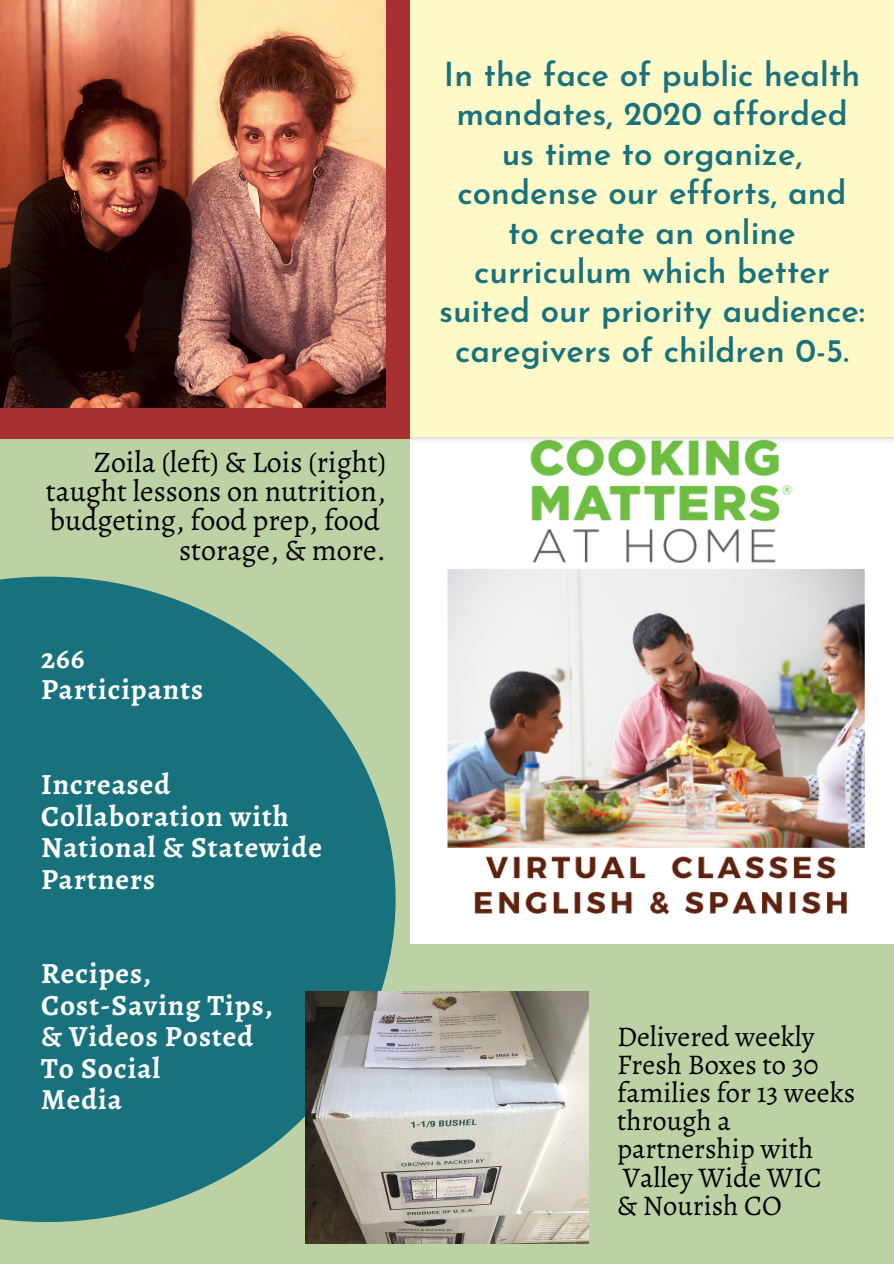
<style>
.page{position:relative;width:894px;height:1264px;background:#fff}
.page>*{position:absolute;margin:0;border:0;box-sizing:border-box;transform-origin:0 0}
.t1{font:600 33px/39.5px "Josefin Sans";color:#18727d;text-align:center}
.t2{font:30px/29.2px "Alegreya";color:#000;text-align:justify}
.t3{font:700 29.25px/31.5px "Alegreya";letter-spacing:.035em;color:#fff}
.t4{font:28.5px/28.2px "Alegreya";color:#000}
</style>
<div class="page">
<div style="left:0;top:0;width:893px;height:1263px;background:#bcd2a5"></div>
<div style="left:0;top:0;width:411px;height:438px;background:#a83030"></div>
<svg style="left:0;top:576px;width:395px;height:645px;background:#2f7f82"></svg>
<div style="left:410px;top:0;width:483px;height:525px;background:#fff9c7"></div>
<img style="left:0;top:0;width:385px;height:408px">
<img style="left:306px;top:991px;width:282px;height:252px">
<img style="left:410px;top:437px;width:483px;height:506px">
<p class="t2" style="left:46px;top:447px;width:341px;text-indent:48px">Zoila (left) &amp; Lois (right) taught lessons on nutrition, budgeting, food prep, food</p>
<p class="t2" style="left:179px;top:535px;width:208px">storage, &amp; more.</p>
<p class="t3" style="left:41px;top:642px;width:45px">266</p>
<p class="t3" style="left:41px;top:673px;width:164px">Participants</p>
<p class="t3" style="left:41px;top:768px;width:282px">Increased<br>Collaboration with<br>National &amp; Statewide</p>
<p class="t3" style="left:41px;top:863px;width:116px">Partners</p>
<p class="t3" style="left:41px;top:957px;width:111px">Recipes,</p>
<p class="t3" style="left:41px;top:989px;width:233px">Cost-Saving Tips,</p>
<p class="t3" style="left:41px;top:1020px;width:213px">&amp; Videos Posted</p>
<p class="t3" style="left:41px;top:1052px;width:121px">To Social</p>
<p class="t3" style="left:41px;top:1083px;width:82px">Media</p>
<p class="t1" style="left:439px;top:58px;width:427px">In the face of public health mandates, 2020 afforded us time to organize, condense our efforts, and to create an online curriculum which better suited our priority audience: caregivers of children 0-5.</p>
<p class="t4" style="left:617px;top:1022px;width:240px">Delivered weekly<br>Fresh Boxes to 30 families for 13 weeks through a partnership with</p>
<p class="t4" style="left:622px;top:1162px;width:200px">Valley Wide WIC</p>
<p class="t4" style="left:617px;top:1190px;width:166px">&amp; Nourish CO</p>
</div>
